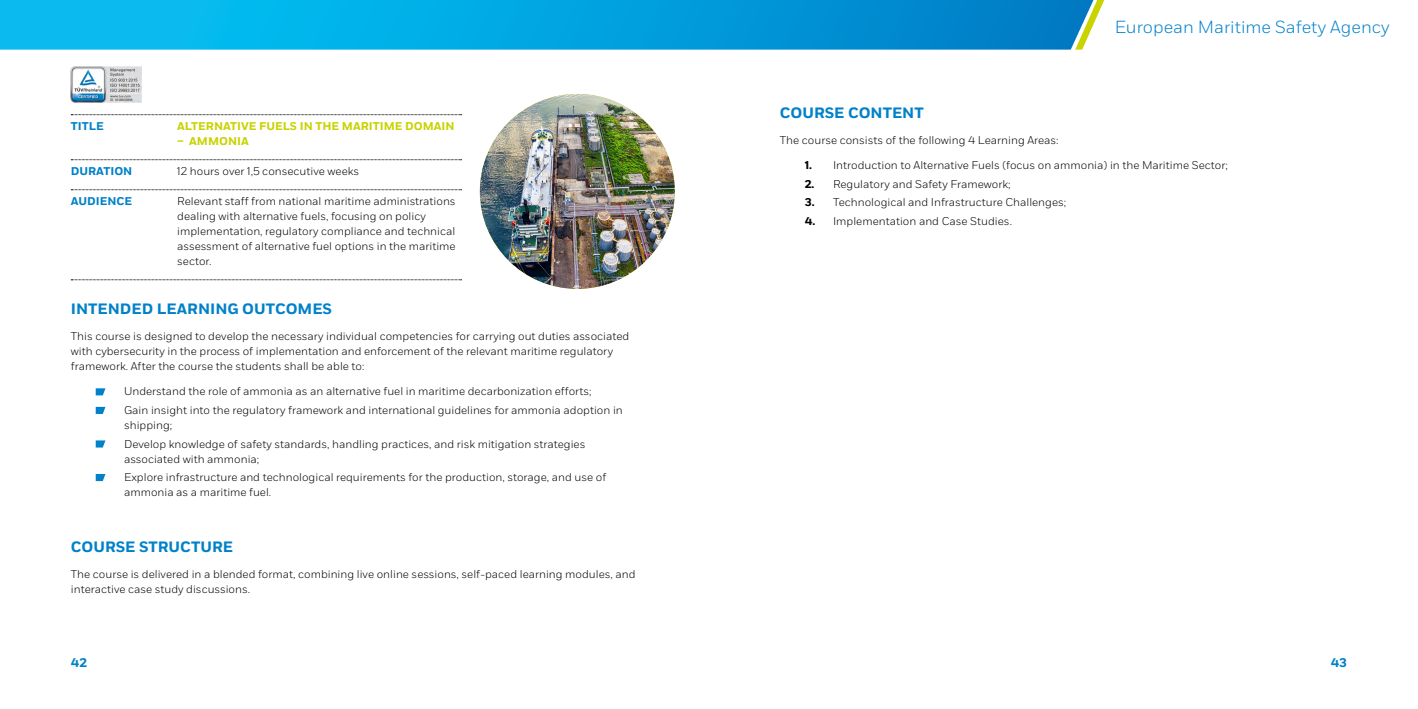
<style>
.page{position:relative;width:1418px;height:709px;background:#fff}
.page>*{position:absolute;margin:0;border:0;box-sizing:border-box;transform-origin:0 0}
.t1{font:300 17.5px "Fort";color:#0081c9}
.t2{font:700 15px "Fort";color:#0081c9}
.t3{font:700 12.5px "Fort";color:#0081c9}
.t4{font:300 11.25px/15px "Fort";color:#000}
.t5{font:700 11.25px "Fort";color:#c8d300}
.t6{font:700 11.25px "Fort";color:#0081c9}
.s1{font-weight:700}
</style>
<div class="page">
<svg style="left:71px;top:114px;width:390px;height:1px"></svg>
<svg style="left:71px;top:159px;width:390px;height:1px"></svg>
<svg style="left:71px;top:189px;width:390px;height:1px"></svg>
<svg style="left:71px;top:279px;width:390px;height:1px"></svg>
<svg style="left:96px;top:388px;width:9px;height:7px"></svg>
<svg style="left:96px;top:407px;width:9px;height:7px"></svg>
<svg style="left:96px;top:440px;width:9px;height:7px"></svg>
<svg style="left:96px;top:474px;width:9px;height:7px"></svg>
<img style="left:71px;top:66px;width:71px;height:36px">
<img style="left:480px;top:94px;width:195px;height:195px;border-radius:97px">
<svg style="left:0;top:0;width:1075px;height:50px;background:#04a3df"></svg>
<svg style="left:1075px;top:0;width:30px;height:50px"></svg>
<p class="t6" style="left:71px;top:119px;width:34px">TITLE</p>
<p class="t5" style="left:177px;top:119px;width:279px">ALTERNATIVE FUELS IN THE MARITIME DOMAIN</p>
<p class="t5" style="left:177px;top:134px;width:73px">– AMMONIA</p>
<p class="t6" style="left:71px;top:164px;width:63px">DURATION</p>
<p class="t4" style="left:177px;top:164px;width:183px">12 hours over 1,5 consecutive weeks</p>
<p class="t6" style="left:71px;top:194px;width:63px">AUDIENCE</p>
<p class="t4" style="left:177px;top:194px;width:280px">Relevant staff from national maritime administrations dealing with alternative fuels, focusing on policy implementation, regulatory compliance and technical assessment of alternative fuel options in the maritime sector.</p>
<h2 class="t2" style="left:71px;top:300px;width:263px">INTENDED LEARNING OUTCOMES</h2>
<p class="t4" style="left:71px;top:328px;width:560px">This course is designed to develop the necessary individual competencies for carrying out duties associated with cybersecurity in the process of implementation and enforcement of the relevant maritime regulatory framework. After the course the students shall be able to:</p>
<p class="t4" style="left:124px;top:382px;width:500px;line-height:18.5px">Understand the role of ammonia as an alternative fuel in maritime decarbonization efforts;<br>Gain insight into the regulatory framework and international guidelines for ammonia adoption in</p>
<p class="t4" style="left:124px;top:416px;width:463px;line-height:18.5px">shipping;<br>Develop knowledge of safety standards, handling practices, and risk mitigation strategies</p>
<p class="t4" style="left:124px;top:449px;width:483px;line-height:18.5px">associated with ammonia;<br>Explore infrastructure and technological requirements for the production, storage, and use of</p>
<p class="t4" style="left:124px;top:484px;width:149px">ammonia as a maritime fuel.</p>
<h2 class="t2" style="left:71px;top:538px;width:164px">COURSE STRUCTURE</h2>
<p class="t4" style="left:71px;top:566px;width:566px">The course is delivered in a blended format, combining live online sessions, self-paced learning modules, and interactive case study discussions.</p>
<h1 class="t1" style="left:1114px;top:16px;width:276px">European Maritime Safety Agency</h1>
<h2 class="t2" style="left:780px;top:104px;width:145px">COURSE CONTENT</h2>
<p class="t4" style="left:780px;top:132px;width:280px">The course consists of the following 4 Learning Areas:</p>
<p class="t4" style="left:804px;top:158px;width:425px"><span class="s1">1.</span> Introduction to Alternative Fuels (focus on ammonia) in the Maritime Sector;</p>
<p class="t4" style="left:804px;top:176px;width:207px"><span class="s1">2.</span> Regulatory and Safety Framework;</p>
<p class="t4" style="left:804px;top:195px;width:263px"><span class="s1">3.</span> Technological and Infrastructure Challenges;</p>
<p class="t4" style="left:804px;top:213px;width:209px"><span class="s1">4.</span> Implementation and Case Studies.</p>
<p class="t3" style="left:71px;top:655px;width:18px">42</p>
<p class="t3" style="left:1330px;top:655px;width:18px">43</p>
</div>
